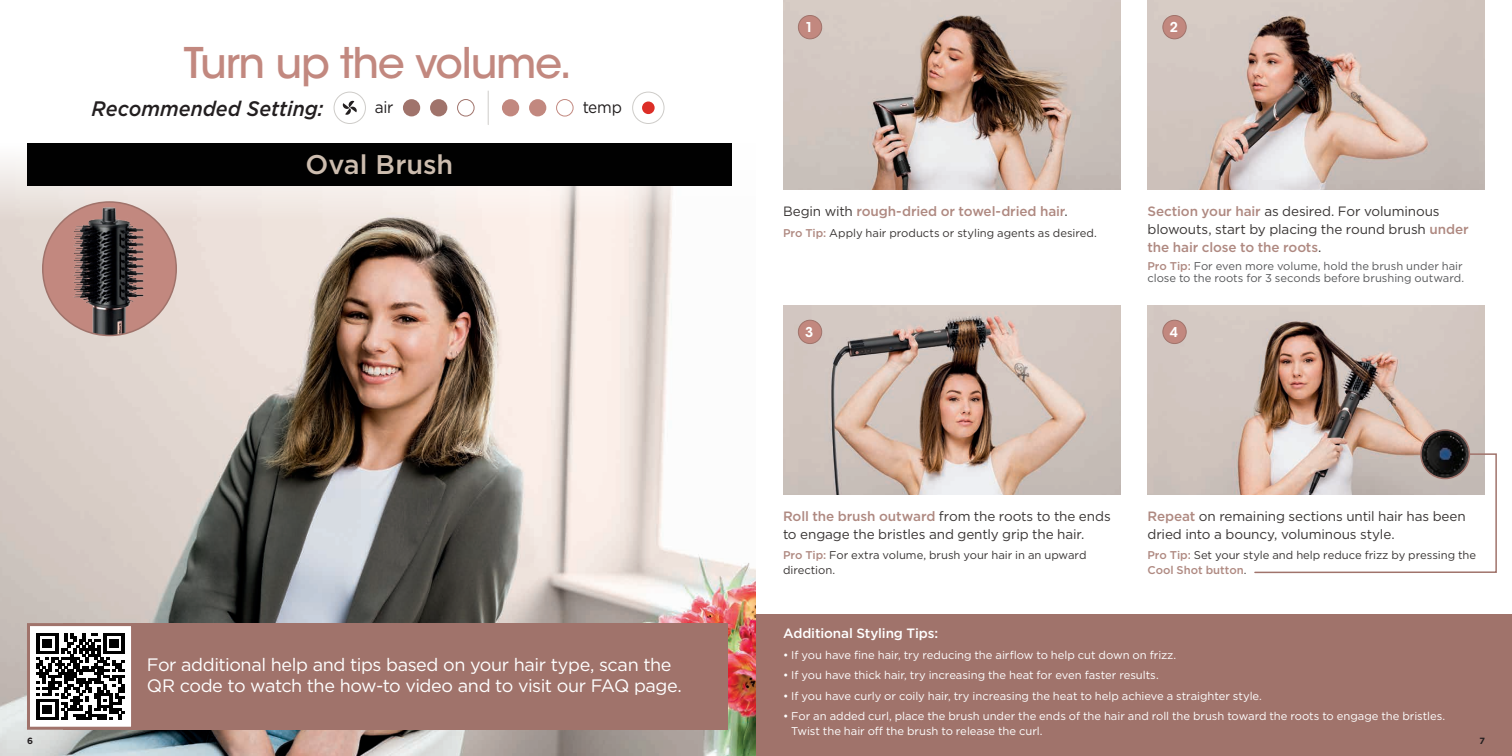
<style>
.page{position:relative;width:1512px;height:756px;background:#fff}
.page>*{position:absolute;margin:0;border:0;box-sizing:border-box;transform-origin:0 0}
.t1{font:500 42px "ITC Avant Garde Std";letter-spacing:-.03em;color:#c2887f}
.t2{font:500 27px "Gotham";color:#cdbdaf}
.t3{font:italic 500 21px "Gotham";color:#231f20;scale:.94 1}
.t4{font:18px/21px "Gotham";letter-spacing:-.025em;color:#fff}
.t5{font:16.5px "Gotham";letter-spacing:-.02em;color:#231f20;scale:.94 1}
.t6{font:13.5px/18px "Gotham";letter-spacing:-.01em;color:#393534}
.t7{font:500 13.5px "Gotham";letter-spacing:-.005em;color:#af8981}
.t8{font:500 13.5px "Gotham";letter-spacing:-.01em;color:#fff}
.t9{font:600 13.5px "ITC Avant Garde Std";color:#fff}
.t10{font:11.25px/15px "Gotham";color:#fff}
.t11{font:11.25px/15px "Gotham";color:#393534}
.t12{font:11.25px/12px "Gotham";color:#57585a}
.t13{font:700 9px "Gotham";color:#231f20}
.s1{font-weight:400;color:#393534}
.s2{font-weight:500;color:#af8981}
</style>
<div class="page">
<img style="left:1148px;top:305px;width:337px;height:189px">
<img style="left:0;top:160px;width:756px;height:596px">
<div style="left:756px;top:614px;width:756px;height:142px;background:#a0736b"></div>
<div style="left:27px;top:144px;width:705px;height:42px;background:#010101"></div>
<svg style="left:1253px;top:453px;width:244px;height:121px"></svg>
<div style="left:403px;top:99px;width:17px;height:17px;background:#a0736b;border-radius:50%"></div>
<div style="left:502px;top:99px;width:17px;height:17px;background:#c2887f;border-radius:50%"></div>
<div style="left:430px;top:99px;width:17px;height:17px;background:#a0736b;border-radius:50%"></div>
<div style="left:529px;top:99px;width:17px;height:17px;background:#c2887f;border-radius:50%"></div>
<div style="left:457px;top:99px;width:17px;height:17px;border:1px solid #a0736b;border-radius:50%"></div>
<div style="left:556px;top:99px;width:17px;height:17px;border:1px solid #c2887f;border-radius:50%"></div>
<hr style="left:488px;top:91px;width:1px;height:34px;background:#ceccc9">
<svg style="left:342px;top:100px;width:15px;height:15px"></svg>
<div style="left:642px;top:102px;width:13px;height:12px;background:#dc2e27;border-radius:50%"></div>
<div style="left:632px;top:92px;width:32px;height:32px;border:1px solid #ceccc9;border-radius:50%"></div>
<div style="left:334px;top:92px;width:32px;height:32px;border:1px solid #ceccc9;border-radius:50%"></div>
<img style="left:43px;top:202px;width:133px;height:133px;border-radius:67px">
<img style="left:783px;top:0;width:337px;height:189px">
<img style="left:1148px;top:0;width:337px;height:189px">
<img style="left:783px;top:305px;width:337px;height:189px">
<div style="left:798px;top:320px;width:24px;height:24px;background:#c2887f;border-radius:50%"></div>
<div style="left:798px;top:320px;width:24px;height:24px;border:1px solid #a0736b;border-radius:50%"></div>
<div style="left:1163px;top:320px;width:23px;height:24px;background:#c2887f;border-radius:50%"></div>
<div style="left:1163px;top:320px;width:24px;height:24px;border:1px solid #a0736b;border-radius:50%"></div>
<div style="left:798px;top:15px;width:24px;height:24px;background:#c2887f;border-radius:50%"></div>
<div style="left:798px;top:15px;width:24px;height:24px;border:1px solid #a0736b;border-radius:50%"></div>
<div style="left:1163px;top:15px;width:23px;height:24px;background:#c2887f;border-radius:50%"></div>
<div style="left:1163px;top:15px;width:24px;height:24px;border:1px solid #a0736b;border-radius:50%"></div>
<div style="left:64px;top:623px;width:664px;height:107px;background:#a0736b"></div>
<div style="left:27px;top:623px;width:107px;height:107px;background:#fff"></div>
<svg style="left:37px;top:633px;width:88px;height:87px"></svg>
<div style="left:27px;top:623px;width:107px;height:107px;border:3px solid #a0736b"></div>
<img style="left:1421px;top:430px;width:48px;height:48px;border-radius:24px">
<div style="left:1420px;top:429px;width:50px;height:50px;border:2px solid #a0736b;border-radius:50%"></div>
<h1 class="t1" style="left:184px;top:36px;width:390px">Turn up the volume.</h1>
<h3 class="t3" style="left:92px;top:95px;width:248px">Recommended Setting:</h3>
<h3 class="t5" style="left:375px;top:96px;width:21px">air</h3>
<h3 class="t5" style="left:583px;top:96px;width:43px">temp</h3>
<h2 class="t2" style="left:306px;top:147px;width:149px">Oval Brush</h2>
<h3 class="t4" style="left:147px;top:654px;width:534px">For additional help and tips based on your hair type, scan the<br>QR code to watch the how-to video and to visit our FAQ page.</h3>
<p class="t9" style="left:805px;top:19px;width:10px">1</p>
<p class="t9" style="left:1170px;top:19px;width:10px">2</p>
<p class="t7" style="left:783px;top:203px;width:284px"><span class="s1">Begin with</span> rough-dried or towel-dried hair<span class="s1">.</span></p>
<p class="t11" style="left:783px;top:225px;width:314px"><span class="s2">Pro Tip:</span> Apply hair products or styling agents as desired.</p>
<p class="t6" style="left:1148px;top:202px;width:323px"><span class="s2">Section your hair</span> as desired. For voluminous blowouts, start by placing the round brush <span class="s2">under the hair close to the roots</span>.</p>
<p class="t12" style="left:1148px;top:259px;width:317px"><span class="s2">Pro Tip:</span> For even more volume, hold the brush under hair close to the roots for 3 seconds before brushing outward.</p>
<p class="t9" style="left:805px;top:323px;width:10px">3</p>
<p class="t9" style="left:1170px;top:323px;width:10px">4</p>
<p class="t6" style="left:783px;top:507px;width:329px"><span class="s2">Roll the brush outward</span> from the roots to the ends to engage the bristles and gently grip the hair.</p>
<p class="t11" style="left:783px;top:548px;width:305px"><span class="s2">Pro Tip:</span> For extra volume, brush your hair in an upward direction.</p>
<p class="t6" style="left:1148px;top:507px;width:320px"><span class="s2">Repeat</span> on remaining sections until hair has been dried into a bouncy, voluminous style.</p>
<p class="t11" style="left:1148px;top:548px;width:330px"><span class="s2">Pro Tip:</span> Set your style and help reduce frizz by pressing the<br><span class="s2">Cool Shot button</span>.</p>
<p class="t8" style="left:783px;top:625px;width:157px">Additional Styling Tips:</p>
<p class="t10" style="left:783px;top:647px;width:393px">• If you have fine hair, try reducing the airflow to help cut down on frizz.</p>
<p class="t10" style="left:783px;top:667px;width:376px">• If you have thick hair, try increasing the heat for even faster results.</p>
<p class="t10" style="left:783px;top:688px;width:479px">• If you have curly or coily hair, try increasing the heat to help achieve a straighter style.</p>
<p class="t10" style="left:791px;top:708px;width:654px;text-indent:-8px">• For an added curl, place the brush under the ends of the hair and roll the brush toward the roots to engage the bristles.<br>Twist the hair off the brush to release the curl.</p>
<p class="t13" style="left:27px;top:735px;width:7px">6</p>
<p class="t13" style="left:1479px;top:735px;width:7px">7</p>
</div>
